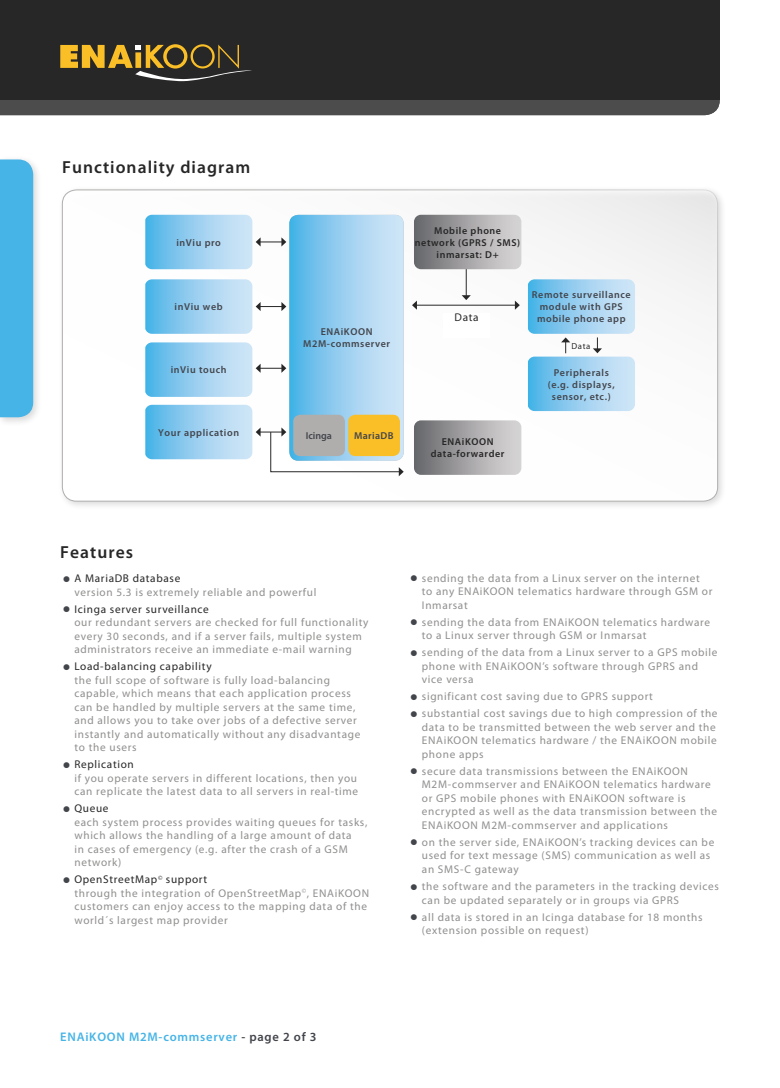
<style>
.page{position:relative;width:780px;height:1088px;background:#fff}
.page>*{position:absolute;margin:0;border:0;box-sizing:border-box;transform-origin:0 0}
.t1{font:600 17.5px "Myriad Pro";letter-spacing:.06em;color:#282727}
.t2{font:600 12.5px "Myriad Pro";letter-spacing:.06em;color:#46b4e7}
.t3{font:11.25px/13.5px "Myriad Pro";letter-spacing:.06em;color:#908f8e}
.t4{font:11.25px "Myriad Pro";color:#282727}
.t5{font:600 10px/12px "Myriad Pro";letter-spacing:.06em;color:#43454c;text-align:center}
.t6{font:600 10px/12px "Myriad Pro";letter-spacing:.06em;color:#282727;text-align:center}
.t7{font:600 10px "Myriad Pro";letter-spacing:.035em;color:#43454c}
.t8{font:8.75px "Myriad Pro";color:#282727}
.s1{font-weight:700;font-size:22.5px;color:#43454c}
.s2{color:#282727}
.s3{color:#43454c}
</style>
<div class="page">
<div style="left:0;top:0;width:719px;height:99px;background:#282727"></div>
<div style="left:0;top:155px;width:42px;height:271px;background:#000;opacity:.15"></div>
<div style="left:0;top:159px;width:33px;height:258px;background:#46b4e7"></div>
<svg style="left:0;top:44px;width:719px;height:71px"></svg>
<div style="left:58px;top:185px;width:669px;height:326px;background:#000;opacity:.15"></div>
<div style="left:62px;top:190px;width:655px;height:311px;background:#fff;border-radius:14px"></div>
<img style="left:145px;top:215px;width:107px;height:54px">
<img style="left:145px;top:279px;width:107px;height:55px">
<img style="left:145px;top:342px;width:107px;height:55px">
<img style="left:145px;top:405px;width:107px;height:54px">
<img style="left:414px;top:420px;width:107px;height:55px">
<img style="left:528px;top:279px;width:107px;height:55px">
<img style="left:528px;top:357px;width:107px;height:54px">
<hr style="left:416px;top:305px;width:99px;height:1px;background:#282727">
<svg style="left:412px;top:301px;width:5px;height:9px"></svg>
<svg style="left:515px;top:301px;width:5px;height:9px"></svg>
<hr style="left:466px;top:266px;width:1px;height:30px;background:#282727">
<svg style="left:461px;top:295px;width:10px;height:5px"></svg>
<svg style="left:593px;top:337px;width:9px;height:16px"></svg>
<svg style="left:561px;top:337px;width:9px;height:16px"></svg>
<svg style="left:256px;top:237px;width:147px;height:239px"></svg>
<img style="left:289px;top:215px;width:114px;height:246px">
<img style="left:414px;top:215px;width:107px;height:54px">
<div style="left:348px;top:415px;width:52px;height:41px;background:#fabe27;border-radius:7px"></div>
<div style="left:293px;top:415px;width:52px;height:41px;background:#afaead;border-radius:7px"></div>
<h1 class="t1" style="left:62px;top:156px;width:190px">Functionality diagram</h1>
<p class="t5" style="left:176px;top:236px;width:46px">inViu pro</p>
<p class="t5" style="left:175px;top:301px;width:50px">inViu web</p>
<p class="t5" style="left:303px;top:326px;width:88px">ENAiKOON<br>M2M-commserver</p>
<p class="t6" style="left:415px;top:224px;width:107px">Mobile phone network (GPRS / SMS) inmarsat: D+</p>
<p class="t4" style="left:454px;top:310px;width:26px">Data</p>
<p class="t5" style="left:532px;top:289px;width:100px">Remote surveillance module with GPS mobile phone app</p>
<p class="t8" style="left:571px;top:341px;width:20px">Data</p>
<p class="t5" style="left:171px;top:364px;width:57px">inViu touch</p>
<p class="t5" style="left:548px;top:366px;width:68px">Peripherals (e.g. displays, sensor, etc.)</p>
<p class="t5" style="left:158px;top:426px;width:82px">Your application</p>
<p class="t5" style="left:306px;top:429px;width:28px">Icinga</p>
<p class="t7" style="left:354px;top:429px;width:41px">MariaDB</p>
<p class="t6" style="left:430px;top:435px;width:75px">ENAiKOON data-forwarder</p>
<h1 class="t1" style="left:60px;top:541px;width:74px">Features</h1>
<p class="t3" style="left:74px;top:571px;width:243px;text-indent:-12px"><span class="s1">•</span> <span class="s2">A MariaDB database<br></span>version 5.3 is extremely reliable and powerful</p>
<p class="t3" style="left:74px;top:602px;width:295px;text-indent:-12px"><span class="s1">•</span> <span class="s2">Icinga server surveillance<br></span>our redundant servers are checked for full functionality every 30 seconds, and if a server fails, multiple system administrators receive an immediate e-mail warning</p>
<p class="t3" style="left:74px;top:659px;width:287px;text-indent:-12px"><span class="s1">•</span> <span class="s2">Load-balancing capability<br></span>the full scope of software is fully load-balancing capable, which means that each application process can be handled by multiple servers at the same time, and allows you to take over jobs of a defective server instantly and automatically without any disadvantage to the users</p>
<p class="t3" style="left:74px;top:757px;width:285px;text-indent:-12px"><span class="s1">•</span> <span class="s2">Replication<br></span>if you operate servers in different locations, then you can replicate the latest data to all servers in real-time</p>
<p class="t3" style="left:74px;top:802px;width:294px;text-indent:-12px"><span class="s1">•</span> <span class="s2">Queue<br></span>each system process provides waiting queues for tasks, which allows the handling of a large amount of data<br>in cases of emergency (e.g. after the crash of a GSM network)</p>
<p class="t3" style="left:74px;top:873px;width:296px;text-indent:-12px"><span class="s1">•</span> <span class="s2">OpenStreetMap</span><sup>©</sup> <span class="s2">support<br></span>through the integration of OpenStreetMap<sup>©</sup>, ENAiKOON customers can enjoy access to the mapping data of the world´s largest map provider</p>
<p class="t2" style="left:60px;top:1028px;width:258px">ENAiKOON M2M-commserver <span class="s3">- page 2 of 3</span></p>
<p class="t3" style="left:422px;top:571px;width:292px;text-indent:-12px"><span class="s1">•</span> sending the data from a Linux server on the internet to any ENAiKOON telematics hardware through GSM or<br>Inmarsat</p>
<p class="t3" style="left:422px;top:615px;width:289px;text-indent:-12px"><span class="s1">•</span> sending the data from ENAiKOON telematics hardware to a Linux server through GSM or Inmarsat</p>
<p class="t3" style="left:422px;top:645px;width:297px;text-indent:-12px"><span class="s1">•</span> sending of the data from a Linux server to a GPS mobile phone with ENAiKOON’s software through GPRS and vice versa</p>
<p class="t3" style="left:410px;top:689px;width:244px"><span class="s1">•</span> significant cost saving due to GPRS support</p>
<p class="t3" style="left:422px;top:707px;width:297px;text-indent:-12px"><span class="s1">•</span> substantial cost savings due to high compression of the data to be transmitted between the web server and the ENAiKOON telematics hardware / the ENAiKOON mobile phone apps</p>
<p class="t3" style="left:422px;top:764px;width:297px;text-indent:-12px"><span class="s1">•</span> secure data transmissions between the ENAiKOON M2M-commserver and ENAiKOON telematics hardware or GPS mobile phones with ENAiKOON software is encrypted as well as the data transmission between the ENAiKOON M2M-commserver and applications</p>
<p class="t3" style="left:422px;top:835px;width:294px;text-indent:-12px"><span class="s1">•</span> on the server side, ENAiKOON’s tracking devices can be used for text message (SMS) communication as well as an SMS-C gateway</p>
<p class="t3" style="left:422px;top:879px;width:298px;text-indent:-12px"><span class="s1">•</span> the software and the parameters in the tracking devices can be updated separately or in groups via GPRS</p>
<p class="t3" style="left:422px;top:910px;width:282px;text-indent:-12px"><span class="s1">•</span> all data is stored in an Icinga database for 18 months (extension possible on request)</p>
</div>
